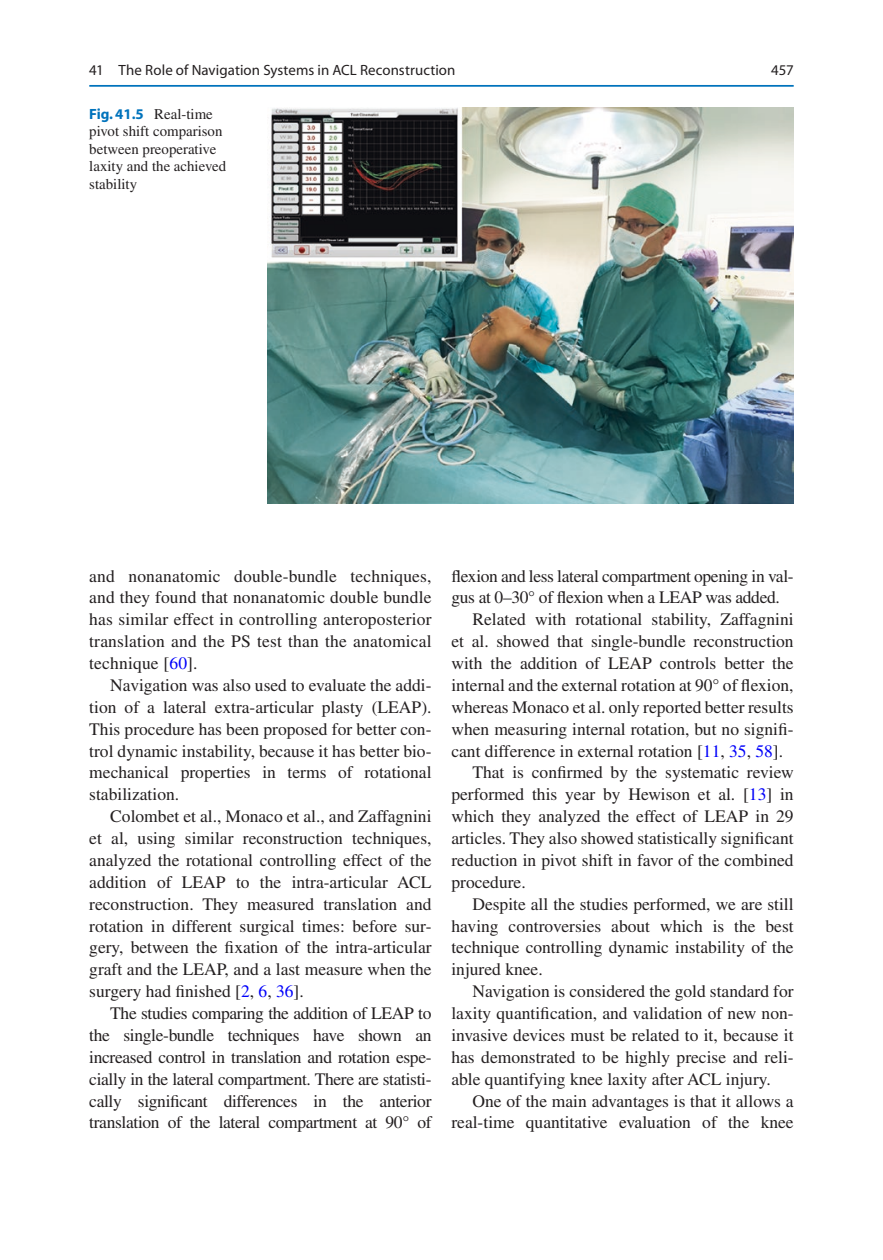
<style>
.page{position:relative;width:883px;height:1260px;background:#fff}
.page>*{position:absolute;margin:0;border:0;box-sizing:border-box;transform-origin:0 0}
.t1{font:17.5px/21.9px "Dpsdbj Times";color:#231f20;text-align:justify}
.t2{font:17.5px "Dpsdbj Times";letter-spacing:-.02em;color:#231f20}
.t3{font:14.88px/17.5px "Dpsdbj Times";color:#231f20}
.t4{font:14.88px "Yjlbnp Myriad";letter-spacing:.005em;color:#231f20}
.t5{font:14.88px "Hgfrlk Myriad";color:#231f20}
.s1{font-family:"Mknlpn Myriad";font-weight:700;color:#0073bc}
.s2{color:#0000fa}
</style>
<div class="page">
<img style="left:268px;top:107px;width:526px;height:396px">
<hr style="left:89px;top:85px;width:705px;height:2px;background:#0073bc">
<p class="t4" style="left:89px;top:63px;width:368px">41 The Role of Navigation Systems in ACL Reconstruction</p>
<p class="t3" style="left:89px;top:105px;width:138px"><span class="s1">Fig. 41.5</span> Real-time pivot shift comparison between preoperative laxity and the achieved stability</p>
<p class="t5" style="left:771px;top:63px;width:24px">457</p>
<p class="t1" style="left:89px;top:565px;width:344px">and nonanatomic double-bundle techniques, and they found that nonanatomic double bundle has similar effect in controlling anteroposterior translation and the PS test than the anatomical technique [<span class="s2">60</span>].</p>
<p class="t1" style="left:89px;top:674px;width:344px;text-indent:21px">Navigation was also used to evaluate the addi&shy;tion of a lateral extra-articular plasty (LEAP).<br>This procedure has been proposed for better con&shy;trol dynamic instability, because it has better bio&shy;mechanical properties in terms of rotational stabilization.</p>
<p class="t1" style="left:89px;top:805px;width:344px;text-indent:21px">Colombet et al., Monaco et al., and Zaffagnini et al, using similar reconstruction techniques, analyzed the rotational controlling effect of the addition of LEAP to the intra-articular ACL reconstruction. They measured translation and rotation in different surgical times: before sur&shy;gery, between the fixation of the intra-articular graft and the LEAP, and a last measure when the surgery had finished [<span class="s2">2</span>, <span class="s2">6</span>, <span class="s2">36</span>].</p>
<p class="t1" style="left:89px;top:1002px;width:344px;text-indent:21px">The studies comparing the addition of LEAP to the single-bundle techniques have shown an increased control in translation and rotation espe&shy;cially in the lateral compartment. There are statisti&shy;cally significant differences in the anterior translation of the lateral compartment at 90° of</p>
<p class="t2" style="left:451px;top:566px;width:344px">flexion and less lateral compartment opening in val-</p>
<p class="t2" style="left:451px;top:588px;width:330px">gus at 0–30° of flexion when a LEAP was added.</p>
<p class="t1" style="left:472px;top:608px;width:323px">Related with rotational stability, Zaffagnini</p>
<p class="t1" style="left:451px;top:630px;width:344px">et al. showed that single-bundle reconstruction</p>
<p class="t1" style="left:451px;top:652px;width:344px">with the addition of LEAP controls better the</p>
<p class="t1" style="left:451px;top:674px;width:344px">internal and the external rotation at 90° of flexion,</p>
<p class="t1" style="left:451px;top:696px;width:344px">whereas Monaco et al. only reported better results</p>
<p class="t1" style="left:451px;top:718px;width:344px">when measuring internal rotation, but no signifi-</p>
<p class="t1" style="left:451px;top:740px;width:333px">cant difference in external rotation [<span class="s2">11</span>, <span class="s2">35</span>, <span class="s2">58</span>].</p>
<p class="t1" style="left:472px;top:762px;width:323px">That is confirmed by the systematic review</p>
<p class="t1" style="left:451px;top:783px;width:344px">performed this year by Hewison et al. [<span class="s2">13</span>] in</p>
<p class="t1" style="left:451px;top:805px;width:344px">which they analyzed the effect of LEAP in 29</p>
<p class="t1" style="left:451px;top:827px;width:344px">articles. They also showed statistically significant</p>
<p class="t1" style="left:451px;top:849px;width:344px">reduction in pivot shift in favor of the combined</p>
<p class="t1" style="left:451px;top:871px;width:76px">procedure.</p>
<p class="t1" style="left:472px;top:893px;width:323px">Despite all the studies performed, we are still</p>
<p class="t1" style="left:451px;top:915px;width:344px">having controversies about which is the best</p>
<p class="t1" style="left:451px;top:937px;width:344px">technique controlling dynamic instability of the</p>
<p class="t1" style="left:451px;top:958px;width:93px">injured knee.</p>
<p class="t1" style="left:472px;top:980px;width:323px">Navigation is considered the gold standard for</p>
<p class="t1" style="left:451px;top:1002px;width:344px">laxity quantification, and validation of new non-</p>
<p class="t1" style="left:451px;top:1024px;width:344px">invasive devices must be related to it, because it</p>
<p class="t1" style="left:451px;top:1046px;width:344px">has demonstrated to be highly precise and reli-</p>
<p class="t1" style="left:451px;top:1068px;width:321px">able quantifying knee laxity after ACL injury.</p>
<p class="t1" style="left:472px;top:1090px;width:323px">One of the main advantages is that it allows a</p>
<p class="t1" style="left:451px;top:1112px;width:344px">real-time quantitative evaluation of the knee</p>
</div>
